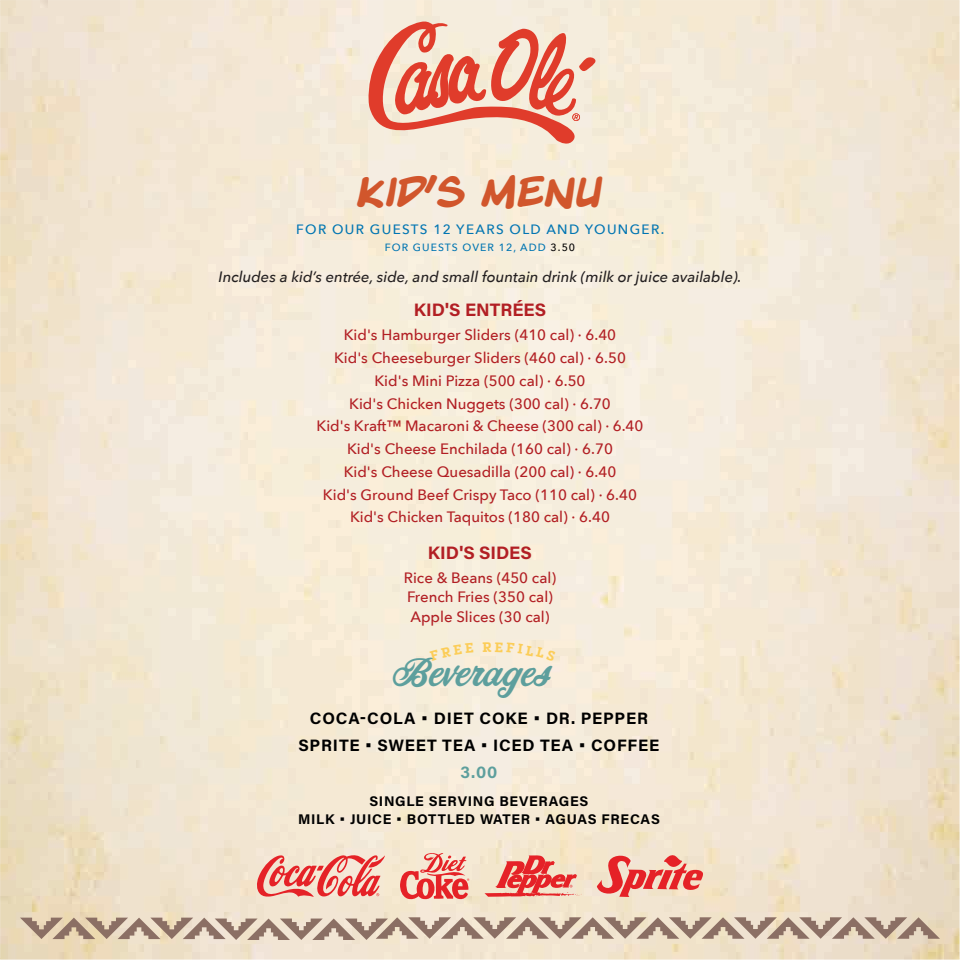
<style>
.page{position:relative;width:960px;height:960px;background:#fff}
.page>*{position:absolute;margin:0;border:0;box-sizing:border-box;transform-origin:0 0}
.t1{font:36px "Corner Store JF";color:#5d9f9d}
.t2{font:700 31.5px "Blambot Pro BB";letter-spacing:-.05em;color:#d1562c}
.t3{font:700 18px "Acumin Pro";color:#b21f24}
.t4{font:700 16.5px/27px "Acumin Pro";letter-spacing:.05em;color:#000;text-align:center}
.t5{font:700 16.5px "Acumin Pro";color:#5d9f9d}
.t6{font:500 15px/19.5px "Avenir Next";color:#b21f24}
.t7{font:italic 500 15px "Avenir Next";color:#231f20}
.t8{font:700 14px "Acumin Pro";letter-spacing:.05em;color:#000}
.t9{font:500 13.5px "Avenir Next";letter-spacing:.1em;color:#0175b2}
.t10{font:500 10.5px "Avenir Next";letter-spacing:.1em;color:#0175b2}
.t11{font:6.3px "Acumin Pro";color:#e52227}
.s1{color:#000}
</style>
<div class="page">
<svg style="left:256px;top:855px;width:129px;height:42px;background:#ed988e"></svg>
<svg style="left:400px;top:853px;width:68px;height:47px;background:#ee9389"></svg>
<svg style="left:485px;top:855px;width:97px;height:42px;background:#ed9689"></svg>
<svg style="left:597px;top:854px;width:107px;height:43px;background:#ed9a8e"></svg>
<svg style="left:20px;top:917px;width:920px;height:23px;background:#c2ae9c"></svg>
<svg style="left:369px;top:22px;width:226px;height:122px;background:#edac9a"></svg>
<svg style="left:430px;top:643px;width:44px;height:18px"></svg>
<svg style="left:483px;top:642px;width:73px;height:19px"></svg>
<p class="t2" style="left:357px;top:172px;width:248px">KID'S MENU</p>
<p class="t9" style="left:296px;top:218px;width:370px">FOR OUR GUESTS 12 YEARS OLD AND YOUNGER.</p>
<p class="t10" style="left:385px;top:239px;width:192px">FOR GUESTS OVER 12, ADD <span class="s1">3.50</span></p>
<p class="t7" style="left:219px;top:264px;width:525px">Includes a kid’s entrée, side, and small fountain drink (milk or juice available).</p>
<p class="t3" style="left:414px;top:297px;width:134px">KID'S ENTRÉES</p>
<p class="t6" style="left:344px;top:325px;width:274px">Kid's Hamburger Sliders (410 cal) · 6.40</p>
<p class="t6" style="left:334px;top:348px;width:293px">Kid's Cheeseburger Sliders (460 cal) · 6.50</p>
<p class="t6" style="left:374px;top:370px;width:213px">Kid's Mini Pizza (500 cal) · 6.50</p>
<p class="t6" style="left:349px;top:393px;width:263px">Kid's Chicken Nuggets (300 cal) · 6.70</p>
<p class="t6" style="left:317px;top:416px;width:328px">Kid's Kraft™ Macaroni &amp; Cheese (300 cal) · 6.40</p>
<p class="t6" style="left:347px;top:439px;width:267px">Kid's Cheese Enchilada (160 cal) · 6.70</p>
<p class="t6" style="left:344px;top:461px;width:274px">Kid's Cheese Quesadilla (200 cal) · 6.40</p>
<p class="t6" style="left:323px;top:484px;width:316px">Kid's Ground Beef Crispy Taco (110 cal) · 6.40</p>
<p class="t6" style="left:350px;top:507px;width:261px">Kid's Chicken Taquitos (180 cal) · 6.40</p>
<p class="t3" style="left:428px;top:540px;width:106px">KID'S SIDES</p>
<p class="t6" style="left:404px;top:567px;width:154px">Rice &amp; Beans (450 cal)<br>French Fries (350 cal)<br>Apple Slices (30 cal)</p>
<p class="t1" style="left:393px;top:646px;width:160px">Beverages</p>
<p class="t4" style="left:299px;top:704px;width:362px">COCA-COLA • DIET COKE • DR. PEPPER<br>SPRITE • SWEET TEA • ICED TEA • COFFEE</p>
<p class="t5" style="left:461px;top:760px;width:38px">3.00</p>
<p class="t8" style="left:370px;top:792px;width:220px">SINGLE SERVING BEVERAGES</p>
<p class="t8" style="left:298px;top:810px;width:363px">MILK • JUICE • BOTTLED WATER • AGUAS FRECAS</p>
<p class="t11" style="left:467px;top:877px;width:4px">®</p>
</div>
